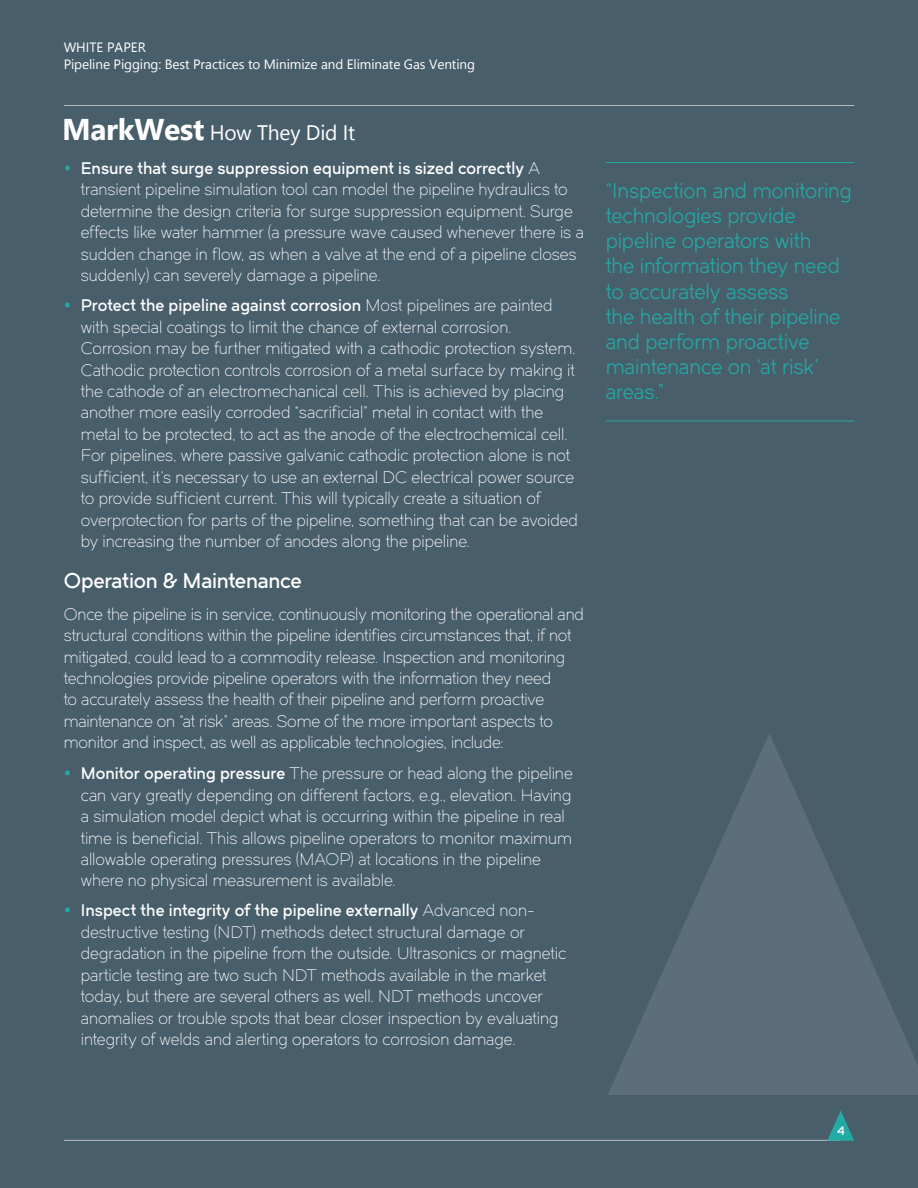
<style>
.page{position:relative;width:918px;height:1188px;background:#485e6b}
.page>*{position:absolute;margin:0;border:0;box-sizing:border-box;transform-origin:0 0}
.Short_Callout{font:21px/25.2px "Dual 400";letter-spacing:-.005em;color:#24aaa5}
.Subhead_2{font:21px "Dual 600";letter-spacing:-.015em;color:#fff}
.t1{font:21px "Leelawadee UI";letter-spacing:-.01em;color:#fff}
.Body_Copy{font:16.5px/21.5px "Dual 300";letter-spacing:-.005em;color:#fff}
.t2{font:13.5px/17.7px "Leelawadee UI";letter-spacing:-.005em;color:#fff}
.t3{font:12px "Dual 600";color:#fff}
.s1{font-weight:700;font-size:30px}
.s2{font-family:"Dual 600"}
</style>
<div class="page">
<hr style="left:64px;top:1140px;width:776px;height:1px;background:#bcbdc0">
<svg style="left:827px;top:1110px;width:27px;height:31px"></svg>
<hr style="left:64px;top:105px;width:790px;height:1px;background:#bcbdc0">
<svg style="left:608px;top:734px;width:310px;height:361px;fill:#5b6e7a"></svg>
<hr style="left:606px;top:162px;width:248px;height:1px;background:#24aaa5">
<hr style="left:606px;top:421px;width:248px;height:1px;background:#24aaa5">
<p class="t2" style="left:64px;top:37px;width:413px">WHITE PAPER<br>Pipeline Pigging: Best Practices to Minimize and Eliminate Gas Venting</p>
<p class="t1" style="left:62px;top:118px;width:295px"><span class="s1">MarkWest</span> How They Did It</p>
<p class="Body_Copy" style="left:81px;top:158px;width:505px"><span class="s2">Ensure that surge suppression equipment is sized correctly</span> A transient pipeline simulation tool can model the pipeline hydraulics to determine the design criteria for surge suppression equipment. Surge effects like water hammer (a pressure wave caused whenever there is a sudden change in flow, as when a valve at the end of a pipeline closes suddenly) can severely damage a pipeline.</p>
<p class="Body_Copy" style="left:81px;top:295px;width:499px"><span class="s2">Protect the pipeline against corrosion</span> Most pipelines are painted with special coatings to limit the chance of external corrosion.<br>Corrosion may be further mitigated with a cathodic protection system.<br>Cathodic protection controls corrosion of a metal surface by making it the cathode of an electromechanical cell. This is achieved by placing another more easily corroded “sacrificial” metal in contact with the metal to be protected, to act as the anode of the electrochemical cell.<br>For pipelines, where passive galvanic cathodic protection alone is not sufficient, it’s necessary to use an external DC electrical power source to provide sufficient current. This will typically create a situation of overprotection for parts of the pipeline, something that can be avoided by increasing the number of anodes along the pipeline.</p>
<p class="Subhead_2" style="left:64px;top:567px;width:240px">Operation &amp; Maintenance</p>
<p class="Body_Copy" style="left:64px;top:603px;width:522px">Once the pipeline is in service, continuously monitoring the operational and structural conditions within the pipeline identifies circumstances that, if not mitigated, could lead to a commodity release. Inspection and monitoring technologies provide pipeline operators with the information they need<br>to accurately assess the health of their pipeline and perform proactive maintenance on “at risk” areas. Some of the more important aspects to monitor and inspect, as well as applicable technologies, include:</p>
<p class="Body_Copy" style="left:81px;top:763px;width:493px"><span class="s2">Monitor operating pressure</span> The pressure or head along the pipeline can vary greatly depending on different factors, e.g., elevation. Having a simulation model depict what is occurring within the pipeline in real time is beneficial. This allows pipeline operators to monitor maximum allowable operating pressures (MAOP) at locations in the pipeline where no physical measurement is available.</p>
<p class="Body_Copy" style="left:81px;top:900px;width:487px"><span class="s2">Inspect the integrity of the pipeline externally</span> Advanced non&shy;destructive testing (NDT) methods detect structural damage or degradation in the pipeline from the outside. Ultrasonics or magnetic particle testing are two such NDT methods available in the market today, but there are several others as well. NDT methods uncover anomalies or trouble spots that bear closer inspection by evaluating integrity of welds and alerting operators to corrosion damage.</p>
<p class="Short_Callout" style="left:606px;top:178px;width:248px">“Inspection and monitoring technologies provide pipeline operators with<br>the information they need to accurately assess<br>the health of their pipeline and perform proactive maintenance on ‘at risk’ areas.”</p>
<p class="t3" style="left:837px;top:1123px;width:9px">4</p>
</div>
